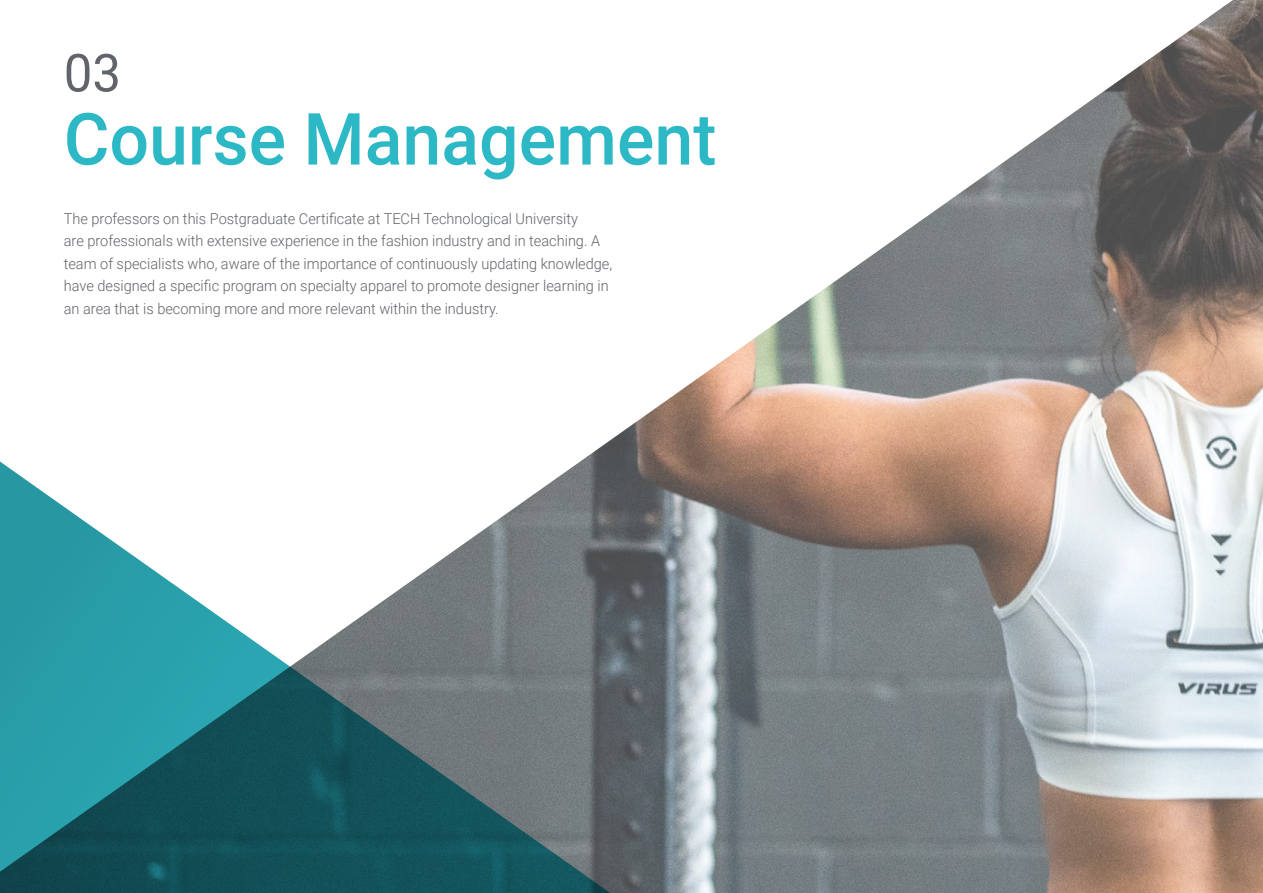
<style>
.page{position:relative;width:1263px;height:893px;background:#fff}
.page>*{position:absolute;margin:0;border:0;box-sizing:border-box;transform-origin:0 0}
.t1{font:500 72px "Roboto";color:#2db8c5}
.t2{font:52.5px "Roboto";color:#61646a}
.t3{font:300 15px/22.5px "Roboto";color:#61646a}
</style>
<div class="page">
<img style="left:602px;top:0;width:661px;height:893px">
<svg style="left:0;top:446px;width:640px;height:447px"></svg>
<h2 class="t2" style="left:64px;top:36px;width:59px">03</h2>
<h1 class="t1" style="left:64px;top:89px;width:654px">Course Management</h1>
<p class="t3" style="left:64px;top:207px;width:550px">The professors on this Postgraduate Certificate at TECH Technological University<br>are professionals with extensive experience in the fashion industry and in teaching. A team of specialists who, aware of the importance of continuously updating knowledge, have designed a specific program on specialty apparel to promote designer learning in an area that is becoming more and more relevant within the industry.</p>
</div>
